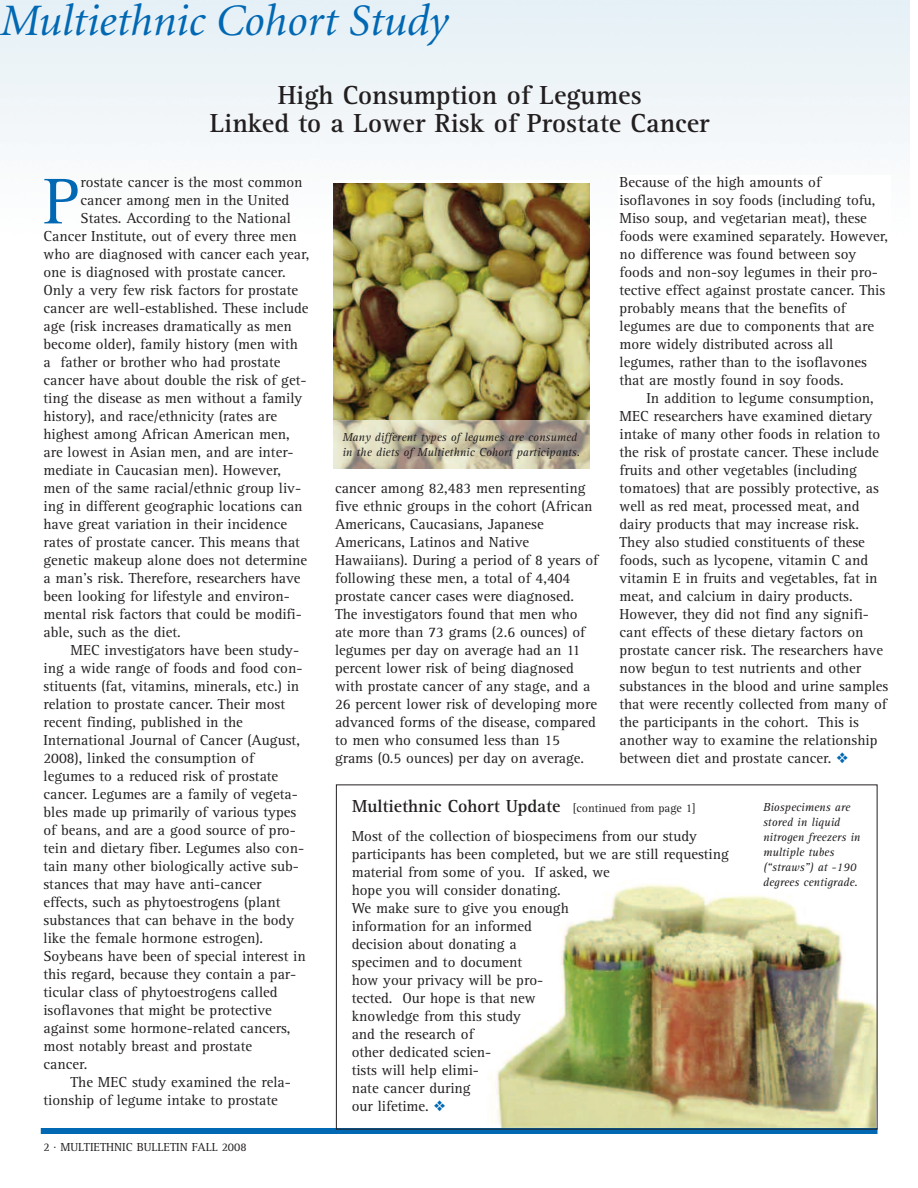
<style>
.page{position:relative;width:918px;height:1188px;background:#fff}
.page>*{position:absolute;margin:0;border:0;box-sizing:border-box;transform-origin:0 0}
.t1{font:66.75px "Rotis Serif";color:#0168b3}
.t2{font:italic 45px "Minion";color:#0168b3}
.t3{font:700 27px/28.5px "Rotis Serif";color:#231f20;text-align:center}
.t4{font:700 18px "Rotis Serif";color:#231f20}
.t5{font:15px/18px "Rotis Serif";color:#231f20}
.t6{font:italic 12px/15px "Rotis Serif";color:#231f20}
.t7{font:12px "Rotis Serif";color:#231f20}
.s1{color:#0168b3}
.s2{font-weight:400;font-size:12px}
</style>
<div class="page">
<img style="left:333px;top:183px;width:257px;height:237px">
<img style="left:490px;top:883px;width:386px;height:245px">
<svg style="left:41px;top:1128px;width:837px;height:6px;background:#0460a2"></svg>
<img style="left:333px;top:420px;width:257px;height:49px">
<h2 class="t2" style="left:-1px;top:3px;width:450px">Multiethnic Cohort Study</h2>
<h3 class="t3" style="left:210px;top:83px;width:501px">High Consumption of Legumes<br>Linked to a Lower Risk of Prostate Cancer</h3>
<h1 class="t1" style="left:44px;top:179px;width:39px">P</h1>
<p class="t5" style="left:81px;top:175px;width:223px">rostate cancer is the most common</p>
<p class="t5" style="left:81px;top:193px;width:210px">cancer among men in the United</p>
<p class="t5" style="left:81px;top:211px;width:212px">States. According to the National</p>
<p class="t5" style="left:44px;top:229px;width:255px">Cancer Institute, out of every three men</p>
<p class="t5" style="left:44px;top:247px;width:267px">who are diagnosed with cancer each year,</p>
<p class="t5" style="left:44px;top:265px;width:244px">one is diagnosed with prostate cancer.</p>
<p class="t5" style="left:44px;top:283px;width:256px">Only a very few risk factors for prostate</p>
<p class="t5" style="left:44px;top:301px;width:267px">cancer are well-established. These include</p>
<p class="t5" style="left:44px;top:319px;width:250px">age (risk increases dramatically as men</p>
<p class="t5" style="left:44px;top:337px;width:256px">become older), family history (men with</p>
<p class="t5" style="left:44px;top:355px;width:238px">a father or brother who had prostate</p>
<p class="t5" style="left:44px;top:373px;width:265px">cancer have about double the risk of get-</p>
<p class="t5" style="left:44px;top:391px;width:260px">ting the disease as men without a family</p>
<p class="t5" style="left:44px;top:409px;width:235px">history), and race/ethnicity (rates are</p>
<p class="t5" style="left:44px;top:427px;width:248px">highest among African American men,</p>
<p class="t5" style="left:44px;top:445px;width:252px">are lowest in Asian men, and are inter-</p>
<p class="t5" style="left:44px;top:463px;width:239px">mediate in Caucasian men). However,</p>
<p class="t5" style="left:44px;top:481px;width:259px">men of the same racial/ethnic group liv-</p>
<p class="t5" style="left:44px;top:499px;width:261px">ing in different geographic locations can</p>
<p class="t5" style="left:44px;top:517px;width:245px">have great variation in their incidence</p>
<p class="t5" style="left:44px;top:535px;width:258px">rates of prostate cancer. This means that</p>
<p class="t5" style="left:44px;top:553px;width:265px">genetic makeup alone does not determine</p>
<p class="t5" style="left:44px;top:571px;width:259px">a man’s risk. Therefore, researchers have</p>
<p class="t5" style="left:44px;top:589px;width:248px">been looking for lifestyle and environ-</p>
<p class="t5" style="left:44px;top:607px;width:260px">mental risk factors that could be modifi-</p>
<p class="t5" style="left:44px;top:625px;width:139px">able, such as the diet.</p>
<p class="t5" style="left:71px;top:643px;width:230px">MEC investigators have been study-</p>
<p class="t5" style="left:44px;top:661px;width:261px">ing a wide range of foods and food con-</p>
<p class="t5" style="left:44px;top:679px;width:257px">stituents (fat, vitamins, minerals, etc.) in</p>
<p class="t5" style="left:44px;top:697px;width:243px">relation to prostate cancer. Their most</p>
<p class="t5" style="left:44px;top:715px;width:201px">recent finding, published in the</p>
<p class="t5" style="left:44px;top:733px;width:258px">International Journal of Cancer (August,</p>
<p class="t5" style="left:44px;top:751px;width:212px">2008), linked the consumption of</p>
<p class="t5" style="left:44px;top:769px;width:236px">legumes to a reduced risk of prostate</p>
<p class="t5" style="left:44px;top:787px;width:256px">cancer. Legumes are a family of vegeta-</p>
<p class="t5" style="left:44px;top:805px;width:254px">bles made up primarily of various types</p>
<p class="t5" style="left:43px;top:823px;width:254px">of beans, and are a good source of pro-</p>
<p class="t5" style="left:43px;top:841px;width:262px">tein and dietary fiber. Legumes also con-</p>
<p class="t5" style="left:43px;top:859px;width:257px">tain many other biologically active sub-</p>
<p class="t5" style="left:43px;top:877px;width:219px">stances that may have anti-cancer</p>
<p class="t5" style="left:44px;top:895px;width:238px">effects, such as phytoestrogens (plant</p>
<p class="t5" style="left:44px;top:913px;width:252px">substances that can behave in the body</p>
<p class="t5" style="left:44px;top:931px;width:221px">like the female hormone estrogen).</p>
<p class="t5" style="left:44px;top:949px;width:264px">Soybeans have been of special interest in</p>
<p class="t5" style="left:44px;top:967px;width:254px">this regard, because they contain a par-</p>
<p class="t5" style="left:44px;top:985px;width:236px">ticular class of phytoestrogens called</p>
<p class="t5" style="left:43px;top:1003px;width:230px">isoflavones that might be protective</p>
<p class="t5" style="left:43px;top:1021px;width:249px">against some hormone-related cancers,</p>
<p class="t5" style="left:43px;top:1039px;width:210px">most notably breast and prostate</p>
<p class="t5" style="left:43px;top:1057px;width:45px">cancer.</p>
<p class="t5" style="left:70px;top:1075px;width:222px">The MEC study examined the rela-</p>
<p class="t5" style="left:44px;top:1093px;width:236px">tionship of legume intake to prostate</p>
<p class="t7" style="left:44px;top:1143px;width:205px">2 · MULTIETHNIC BULLETIN FALL 2008</p>
<p class="t5" style="left:620px;top:175px;width:270px">Because of the high amounts of isoflavones in soy foods (including tofu, Miso soup, and vegetarian meat), these foods were examined separately. However, no difference was found between soy foods and non-soy legumes in their pro&shy;tective effect against prostate cancer. This probably means that the benefits of legumes are due to components that are more widely distributed across all legumes, rather than to the isoflavones that are mostly found in soy foods.</p>
<p class="t5" style="left:620px;top:391px;width:270px;text-indent:27px">In addition to legume consumption, MEC researchers have examined dietary intake of many other foods in relation to the risk of prostate cancer. These include fruits and other vegetables (including tomatoes) that are possibly protective, as well as red meat, processed meat, and dairy products that may increase risk.<br>They also studied constituents of these foods, such as lycopene, vitamin C and vitamin E in fruits and vegetables, fat in meat, and calcium in dairy products.<br>However, they did not find any signifi&shy;cant effects of these dietary factors on prostate cancer risk. The researchers have now begun to test nutrients and other substances in the blood and urine samples that were recently collected from many of the participants in the cohort. This is another way to examine the relationship between diet and prostate cancer. <span class="s1">❖</span></p>
<p class="t4" style="left:352px;top:800px;width:345px">Multiethnic Cohort Update <span class="s2">[continued from page 1]</span></p>
<p class="t6" style="left:342px;top:431px;width:239px">Many different types of legumes are consumed in the diets of Multiethnic Cohort participants.</p>
<p class="t5" style="left:335px;top:481px;width:265px">cancer among 82,483 men representing five ethnic groups in the cohort (African Americans, Caucasians, Japanese Americans, Latinos and Native Hawaiians). During a period of 8 years of following these men, a total of 4,404 prostate cancer cases were diagnosed.<br>The investigators found that men who ate more than 73 grams (2.6 ounces) of legumes per day on average had an 11 percent lower risk of being diagnosed with prostate cancer of any stage, and a 26 percent lower risk of developing more advanced forms of the disease, compared to men who consumed less than 15 grams (0.5 ounces) per day on average.</p>
<p class="t6" style="left:763px;top:801px;width:99px">Biospecimens are stored in liquid nitrogen freezers in multiple tubes (“straws”) at -190 degrees centigrade.</p>
<p class="t5" style="left:352px;top:829px;width:379px">Most of the collection of biospecimens from our study participants has been completed, but we are still requesting material from some of you. If asked, we<br>hope you will consider donating.<br>We make sure to give you enough<br>information for an informed<br>decision about donating a<br>specimen and to document<br>how your privacy will be pro-<br>tected. Our hope is that new<br>knowledge from this study<br>and the research of<br>other dedicated scien-<br>tists will help elimi-<br>nate cancer during<br>our lifetime. <span class="s1">❖</span></p>
</div>
